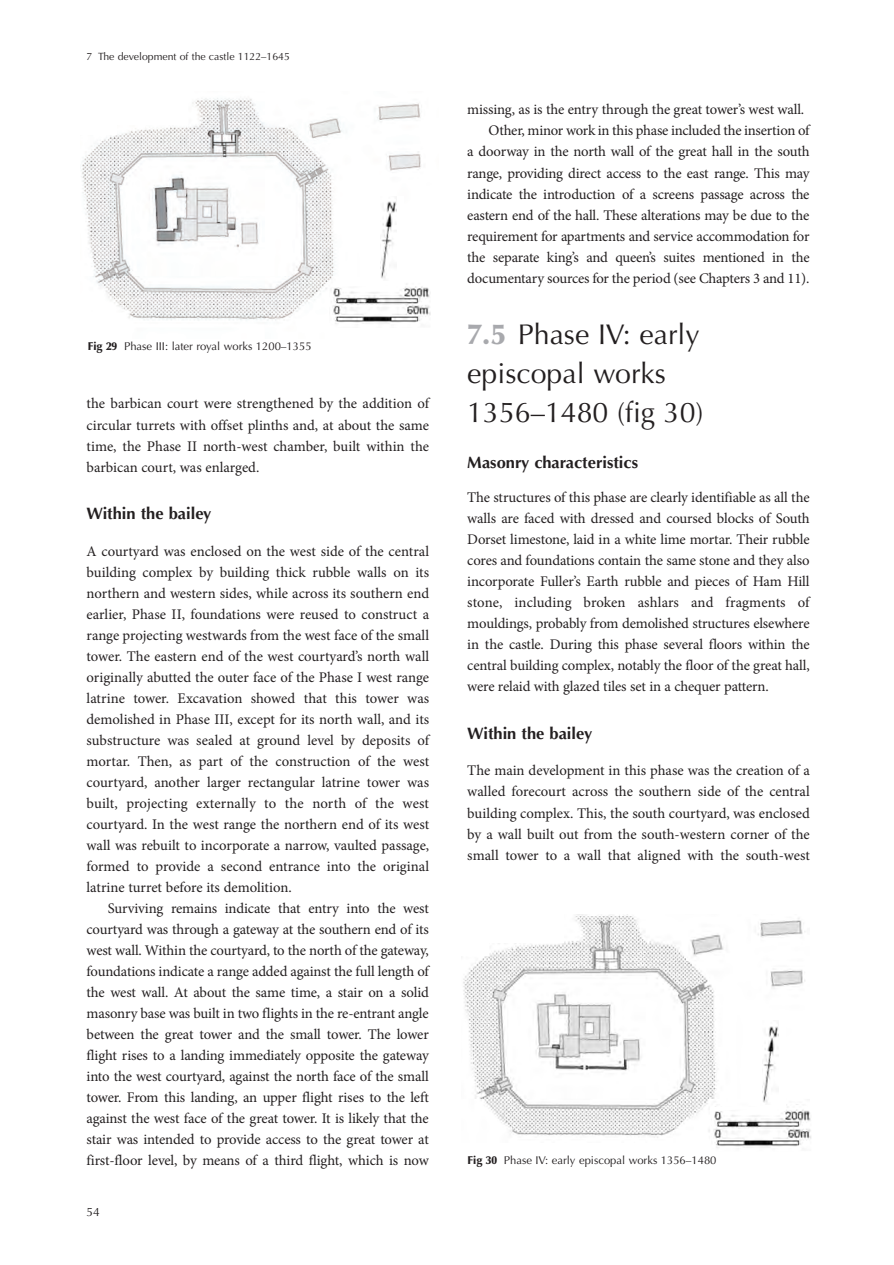
<style>
.page{position:relative;width:894px;height:1265px;background:#fff}
.page>*{position:absolute;margin:0;border:0;box-sizing:border-box;transform-origin:0 0}
.t1{font:28.5px/39px "Optima";color:#231f20}
.t2{font:700 16.5px "Optima";color:#231f20}
.t3{font:14.7px/21px "Minion Pro";letter-spacing:-.015em;color:#231f20;text-align:justify}
.t4{font:12px "Optima";color:#231f20}
.t5{font:11.25px "Optima";color:#231f20}
.t6{font:10.5px "Optima";color:#231f20}
.s1{font-weight:900}
.s2{font-weight:900;color:#a8a9ad}
</style>
<div class="page">
<img style="left:82px;top:98px;width:349px;height:223px">
<div style="left:39px;top:108px;width:78px;height:26px;background:#fff"></div>
<div style="left:37px;top:84px;width:151px;height:40px;background:#fff"></div>
<img style="left:329px;top:281px;width:101px;height:43px">
<div style="left:380px;top:196px;width:23px;height:89px;background:#fff"></div>
<img style="left:380px;top:201px;width:16px;height:78px">
<img style="left:463px;top:914px;width:342px;height:224px">
<div style="left:450px;top:929px;width:39px;height:26px;background:#fff"></div>
<div style="left:450px;top:911px;width:113px;height:31px;background:#fff"></div>
<img style="left:710px;top:1104px;width:101px;height:44px">
<div style="left:762px;top:1020px;width:23px;height:89px;background:#fff"></div>
<img style="left:762px;top:1026px;width:16px;height:77px">
<p class="t6" style="left:87px;top:53px;width:205px">7 The development of the castle 1122–1645</p>
<p class="t5" style="left:88px;top:341px;width:225px"><span class="s1">Fig 29</span> Phase III: later royal works 1200–1355</p>
<p class="t3" style="left:87px;top:394px;width:344px">the barbican court were strengthened by the addition of circular turrets with offset plinths and, at about the same time, the Phase II north-west chamber, built within the barbican court, was enlarged.</p>
<p class="t2" style="left:87px;top:506px;width:126px">Within the bailey</p>
<p class="t3" style="left:87px;top:541px;width:344px">A courtyard was enclosed on the west side of the central building complex by building thick rubble walls on its northern and western sides, while across its southern end earlier, Phase II, foundations were reused to construct a range projecting westwards from the west face of the small tower. The eastern end of the west courtyard’s north wall originally abutted the outer face of the Phase I west range latrine tower. Excavation showed that this tower was demolished in Phase III, except for its north wall, and its substructure was sealed at ground level by deposits of mortar. Then, as part of the construction of the west courtyard, another larger rectangular latrine tower was built, projecting externally to the north of the west courtyard. In the west range the northern end of its west wall was rebuilt to incorporate a narrow, vaulted passage, formed to provide a second entrance into the original latrine turret before its demolition.</p>
<p class="t3" style="left:86px;top:899px;width:344px;text-indent:21px">Surviving remains indicate that entry into the west courtyard was through a gateway at the southern end of its west wall. Within the courtyard, to the north of the gateway, foundations indicate a range added against the full length of the west wall. At about the same time, a stair on a solid masonry base was built in two flights in the re-entrant angle between the great tower and the small tower. The lower flight rises to a landing immediately opposite the gateway into the west courtyard, against the north face of the small tower. From this landing, an upper flight rises to the left against the west face of the great tower. It is likely that the stair was intended to provide access to the great tower at first-floor level, by means of a third flight, which is now</p>
<p class="t4" style="left:87px;top:1207px;width:15px">54</p>
<p class="t3" style="left:467px;top:101px;width:338px">missing, as is the entry through the great tower’s west wall.</p>
<p class="t3" style="left:488px;top:122px;width:322px">Other, minor work in this phase included the insertion of</p>
<p class="t3" style="left:467px;top:143px;width:344px">a doorway in the north wall of the great hall in the south</p>
<p class="t3" style="left:467px;top:164px;width:344px">range, providing direct access to the east range. This may</p>
<p class="t3" style="left:467px;top:185px;width:344px">indicate the introduction of a screens passage across the</p>
<p class="t3" style="left:467px;top:206px;width:343px">eastern end of the hall. These alterations may be due to the</p>
<p class="t3" style="left:467px;top:227px;width:344px">requirement for apartments and service accommodation for</p>
<p class="t3" style="left:467px;top:248px;width:344px">the separate king’s and queen’s suites mentioned in the</p>
<p class="t3" style="left:467px;top:269px;width:344px">documentary sources for the period (see Chapters 3 and 11).</p>
<h1 class="t1" style="left:467px;top:317px;width:238px"><span class="s2">7.5</span> Phase IV: early episcopal works<br>1356–1480 (fig 30)</h1>
<p class="t2" style="left:467px;top:455px;width:172px">Masonry characteristics</p>
<p class="t3" style="left:467px;top:488px;width:344px">The structures of this phase are clearly identifiable as all the walls are faced with dressed and coursed blocks of South Dorset limestone, laid in a white lime mortar. Their rubble cores and foundations contain the same stone and they also incorporate Fuller’s Earth rubble and pieces of Ham Hill stone, including broken ashlars and fragments of mouldings, probably from demolished structures elsewhere in the castle. During this phase several floors within the central building complex, notably the floor of the great hall, were relaid with glazed tiles set in a chequer pattern.</p>
<p class="t2" style="left:467px;top:726px;width:126px">Within the bailey</p>
<p class="t3" style="left:467px;top:761px;width:344px">The main development in this phase was the creation of a walled forecourt across the southern side of the central building complex. This, the south courtyard, was enclosed by a wall built out from the south-western corner of the small tower to a wall that aligned with the south-west</p>
<p class="t5" style="left:467px;top:1155px;width:250px"><span class="s1">Fig 30</span> Phase IV: early episcopal works 1356–1480</p>
</div>
